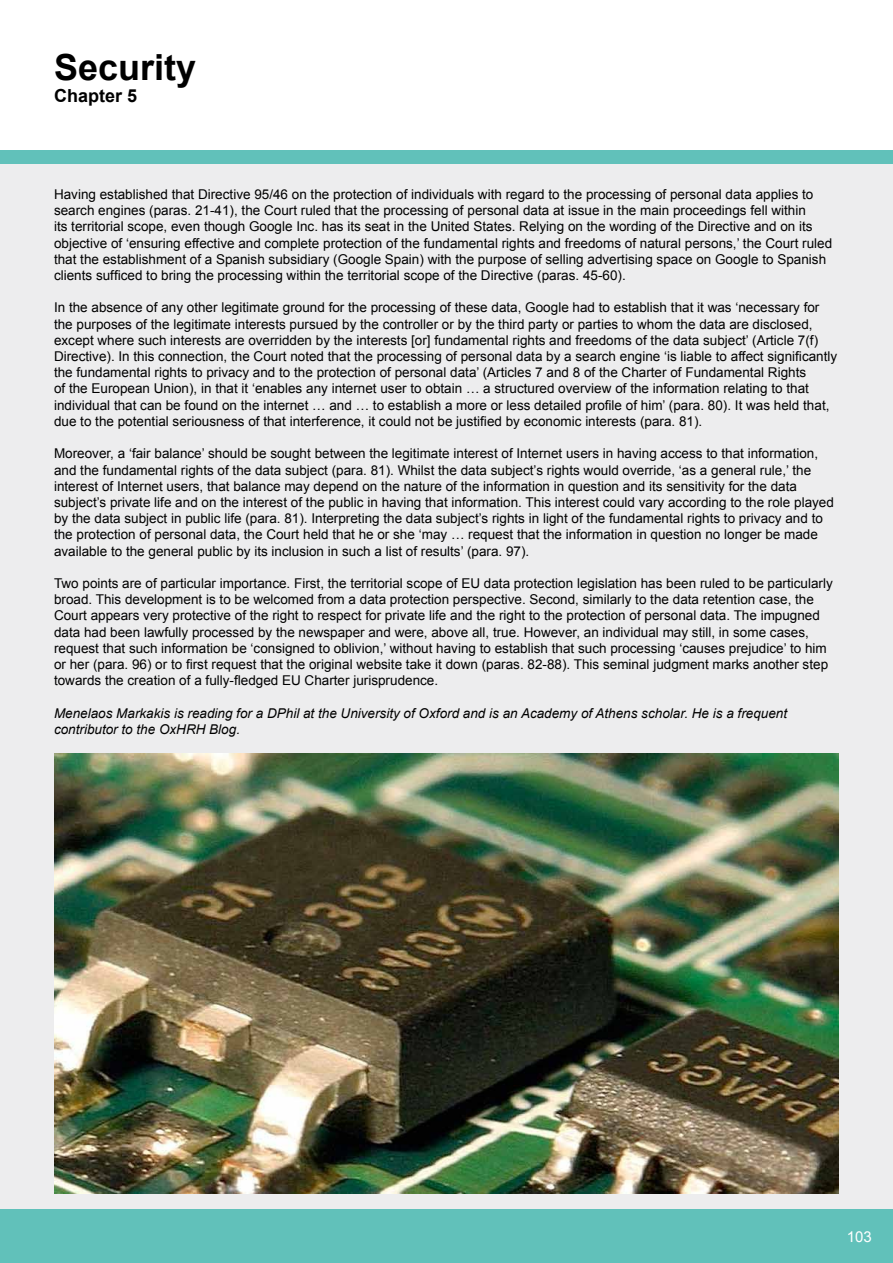
<style>
.page{position:relative;width:893px;height:1263px;background:#fff}
.page>*{position:absolute;margin:0;border:0;box-sizing:border-box;transform-origin:0 0}
.t1{font:700 36px "Arial";color:#000}
.t2{font:700 18px "Arial";color:#000}
.t3{font:15px "Arial";color:#fff}
.t4{font:13.5px/16.2px "Arial";color:#000}
.t5{font:italic 13.5px/16.2px "Arial";color:#000}
</style>
<div class="page">
<div style="left:0;top:151px;width:893px;height:1112px;background:#ededee"></div>
<div style="left:0;top:1210px;width:893px;height:53px;background:#61c1ba"></div>
<div style="left:0;top:151px;width:893px;height:13px;background:#61c1ba"></div>
<img style="left:54px;top:753px;width:785px;height:440px">
<h1 class="t1" style="left:54px;top:44px;width:144px">Security</h1>
<h2 class="t2" style="left:54px;top:83px;width:85px">Chapter 5</h2>
<p class="t4" style="left:54px;top:186px;width:780px">Having established that Directive 95/46 on the protection of individuals with regard to the processing of personal data applies to search engines (paras. 21-41), the Court ruled that the processing of personal data at issue in the main proceedings fell within<br>its territorial scope, even though Google Inc. has its seat in the United States. Relying on the wording of the Directive and on its objective of ‘ensuring effective and complete protection of the fundamental rights and freedoms of natural persons,’ the Court ruled that the establishment of a Spanish subsidiary (Google Spain) with the purpose of selling advertising space on Google to Spanish clients sufficed to bring the processing within the territorial scope of the Directive (paras. 45-60).</p>
<p class="t4" style="left:54px;top:300px;width:785px">In the absence of any other legitimate ground for the processing of these data, Google had to establish that it was ‘necessary for the purposes of the legitimate interests pursued by the controller or by the third party or parties to whom the data are disclosed, except where such interests are overridden by the interests [or] fundamental rights and freedoms of the data subject’ (Article 7(f)<br>Directive). In this connection, the Court noted that the processing of personal data by a search engine ‘is liable to affect significantly the fundamental rights to privacy and to the protection of personal data’ (Articles 7 and 8 of the Charter of Fundamental Rights<br>of the European Union), in that it ‘enables any internet user to obtain … a structured overview of the information relating to that individual that can be found on the internet … and … to establish a more or less detailed profile of him’ (para. 80). It was held that, due to the potential seriousness of that interference, it could not be justified by economic interests (para. 81).</p>
<p class="t4" style="left:54px;top:446px;width:781px">Moreover, a ‘fair balance’ should be sought between the legitimate interest of Internet users in having access to that information, and the fundamental rights of the data subject (para. 81). Whilst the data subject’s rights would override, ‘as a general rule,’ the interest of Internet users, that balance may depend on the nature of the information in question and its sensitivity for the data subject’s private life and on the interest of the public in having that information. This interest could vary according to the role played by the data subject in public life (para. 81). Interpreting the data subject’s rights in light of the fundamental rights to privacy and to the protection of personal data, the Court held that he or she ‘may … request that the information in question no longer be made available to the general public by its inclusion in such a list of results’ (para. 97).</p>
<p class="t4" style="left:54px;top:575px;width:780px">Two points are of particular importance. First, the territorial scope of EU data protection legislation has been ruled to be particularly broad. This development is to be welcomed from a data protection perspective. Second, similarly to the data retention case, the Court appears very protective of the right to respect for private life and the right to the protection of personal data. The impugned data had been lawfully processed by the newspaper and were, above all, true. However, an individual may still, in some cases, request that such information be ‘consigned to oblivion,’ without having to establish that such processing ‘causes prejudice’ to him or her (para. 96) or to first request that the original website take it down (paras. 82-88). This seminal judgment marks another step towards the creation of a fully-fledged EU Charter jurisprudence.</p>
<p class="t5" style="left:54px;top:705px;width:735px">Menelaos Markakis is reading for a DPhil at the University of Oxford and is an Academy of Athens scholar. He is a frequent contributor to the OxHRH Blog.</p>
<p class="t3" style="left:847px;top:1226px;width:27px">103</p>
</div>
